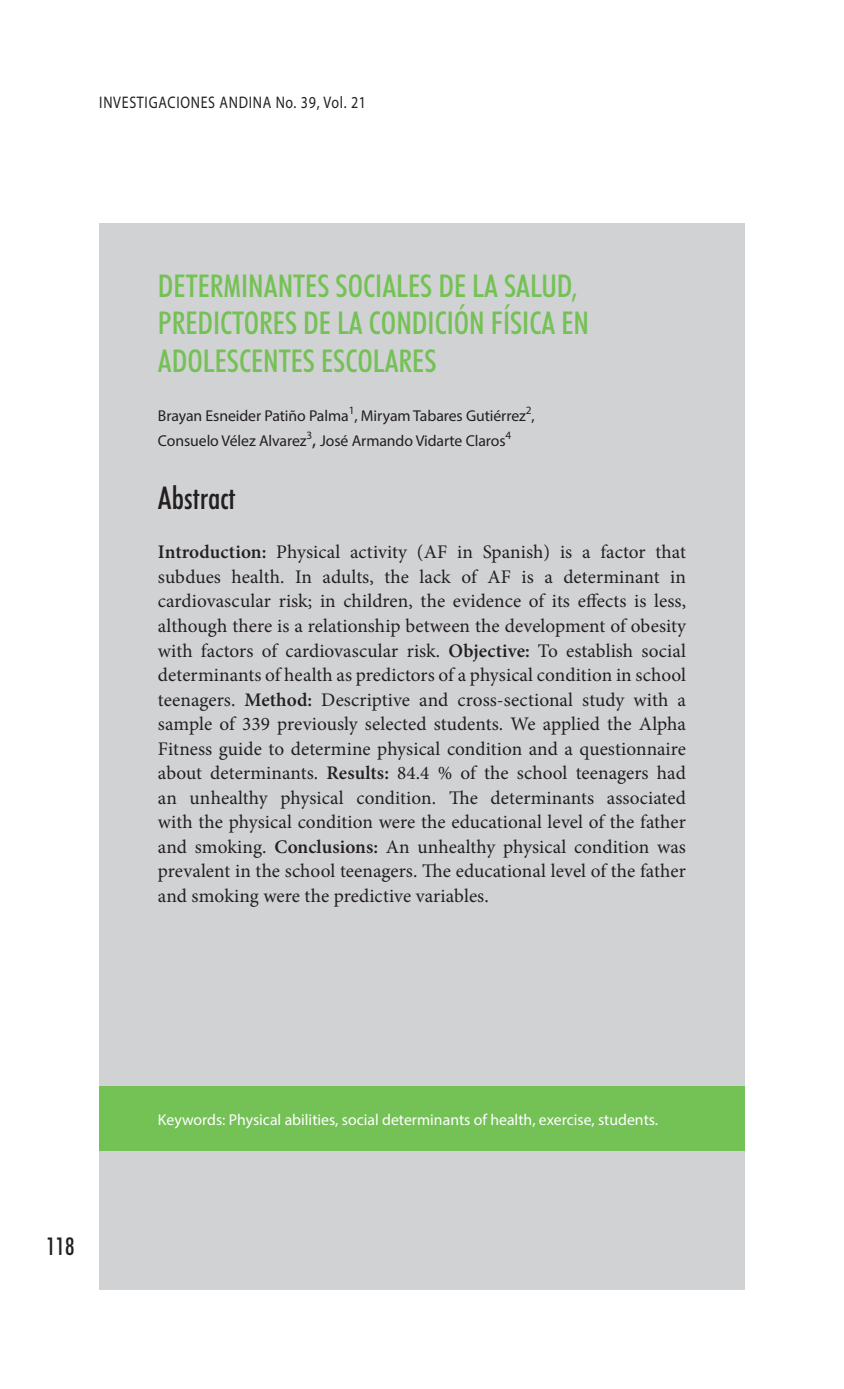
<style>
.page{position:relative;width:844px;height:1389px;background:#fff}
.page>*{position:absolute;margin:0;border:0;box-sizing:border-box;transform-origin:0 0}
.t1{font:500 condensed 31.5px/37.8px "Futura BT";color:#74c155}
.t2{font:500 condensed 31.5px "Futura BT";color:#231f20}
.t3{font:500 condensed 24.5px "Futura BT";color:#231f20}
.t4{font:19.25px/24.5px "Minion Pro";color:#231f20;text-align:justify}
.t5{font:16.8px "Myriad Pro";letter-spacing:.05em;color:#231f20;scale:.83 1}
.t6{font:15.75px/25.2px "Myriad Pro";letter-spacing:-.005em;color:#231f20}
.t7{font:15.75px "Myriad Pro";color:#fff}
.s1{font-size:19.25px}
.s2{font-weight:600}
</style>
<div class="page">
<div style="left:99px;top:223px;width:645px;height:1067px;background:#d1d2d4"></div>
<div style="left:99px;top:1086px;width:645px;height:65px;background:#74c155"></div>
<p class="t5" style="left:99px;top:92px;width:323px">INVESTIGACIONES ANDINA No. 39, Vol. 21</p>
<h1 class="t1" style="left:158px;top:266px;width:432px">DETERMINANTES SOCIALES DE LA SALUD,<br>PREDICTORES DE LA CONDICIÓN FÍSICA EN<br>ADOLESCENTES ESCOLARES</h1>
<p class="t6" style="left:158px;top:402px;width:378px">Brayan Esneider Patiño Palma<sup>1</sup>, Miryam Tabares Gutiérrez<sup>2</sup>,<br>Consuelo Vélez Alvarez<sup>3</sup><span class="s1">,</span> José Armando Vidarte Claros<sup>4</sup></p>
<h1 class="t2" style="left:158px;top:478px;width:79px">Abstract</h1>
<p class="t4" style="left:158px;top:540px;width:529px"><span class="s2">Introduction:</span> Physical activity (AF in Spanish) is a factor that subdues health. In adults, the lack of AF is a determinant in cardiovascular risk; in children, the evidence of its effects is less, although there is a relationship between the development of obesity with factors of cardiovascular risk. <span class="s2">Objective:</span> To establish social determinants of health as predictors of a physical condition in school teenagers. <span class="s2">Method:</span> Descriptive and cross-sectional study with a sample of 339 previously selected students. We applied the Alpha Fitness guide to determine physical condition and a questionnaire about determinants. <span class="s2">Results:</span> 84.4 % of the school teenagers had an unhealthy physical condition. The determinants associated with the physical condition were the educational level of the father and smoking. <span class="s2">Conclusions:</span> An unhealthy physical condition was prevalent in the school teenagers. The educational level of the father and smoking were the predictive variables.</p>
<p class="t3" style="left:46px;top:1232px;width:30px">118</p>
<p class="t7" style="left:158px;top:1110px;width:501px">Keywords: Physical abilities, social determinants of health, exercise, students.</p>
</div>
